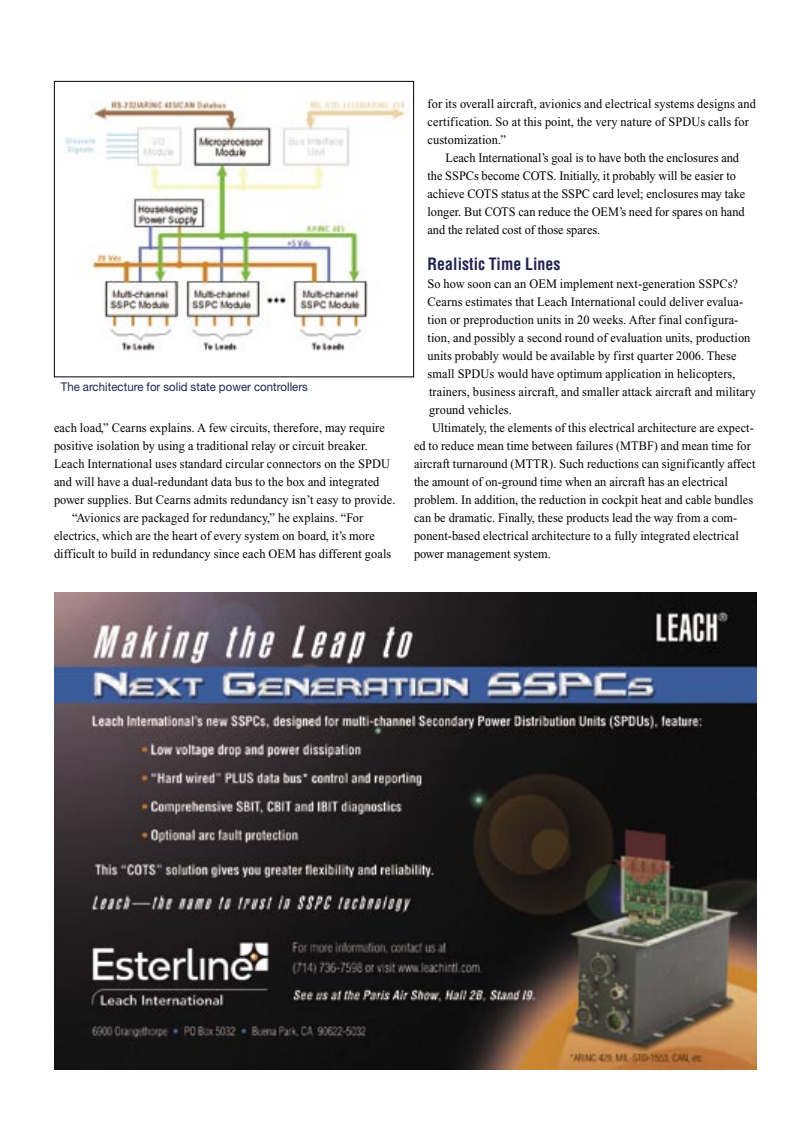
<style>
.page{position:relative;width:810px;height:1134px;background:#fff}
.page>*{position:absolute;margin:0;border:0;box-sizing:border-box;transform-origin:0 0}
.Subhead{font:700 condensed 16.65px "Helvetica";letter-spacing:.005em;color:#212351;scale:.95 1}
.BodyText{font:12.9px/18px "Times New Roman";letter-spacing:.005em;color:#000;scale:.95 1}
.BodyTextFirst{font:12.9px/18px "Times New Roman";letter-spacing:.01em;color:#000;scale:.95 1}
.Sidebartext{font:12px "Helvetica Neue";letter-spacing:.005em;color:#212351;scale:.95 1}
</style>
<div class="page">
<img style="left:54px;top:592px;width:702px;height:477px">
<img style="left:65px;top:99px;width:341px;height:252px">
<div style="left:54px;top:81px;width:360px;height:296px;border:1px solid #000"></div>
<p class="Sidebartext" style="left:61px;top:379px;width:262px">The architecture for solid state power controllers</p>
<p class="BodyText" style="left:54px;top:419px;width:361px">each load,” Cearns explains. A few circuits, therefore, may require positive isolation by using a traditional relay or circuit breaker.<br>Leach International uses standard circular connectors on the SPDU and will have a dual-redundant data bus to the box and integrated power supplies. But Cearns admits redundancy isn’t easy to provide.</p>
<p class="BodyText" style="left:54px;top:509px;width:357px;text-indent:18px">“Avionics are packaged for redundancy,” he explains. “For electrics, which are the heart of every system on board, it’s more difficult to build in redundancy since each OEM has different goals</p>
<p class="BodyText" style="left:428px;top:95px;width:347px">for its overall aircraft, avionics and electrical systems designs and certification. So at this point, the very nature of SPDUs calls for customization.”</p>
<p class="BodyText" style="left:428px;top:149px;width:336px;text-indent:18px">Leach International’s goal is to have both the enclosures and the SSPCs become COTS. Initially, it probably will be easier to achieve COTS status at the SSPC card level; enclosures may take longer. But COTS can reduce the OEM’s need for spares on hand and the related cost of those spares.</p>
<p class="Subhead" style="left:428px;top:253px;width:142px">Realistic Time Lines</p>
<p class="BodyTextFirst" style="left:428px;top:275px;width:347px">So how soon can an OEM implement next-generation SSPCs?<br>Cearns estimates that Leach International could deliver evalua&shy;tion or preproduction units in 20 weeks. After final configura&shy;tion, and possibly a second round of evaluation units, production units probably would be available by first quarter 2006. These small SPDUs would have optimum application in helicopters, trainers, business aircraft, and smaller attack aircraft and military ground vehicles.</p>
<p class="BodyText" style="left:414px;top:419px;width:361px;text-indent:18px">Ultimately, the elements of this electrical architecture are expect&shy;ed to reduce mean time between failures (MTBF) and mean time for aircraft turnaround (MTTR). Such reductions can significantly affect the amount of on-ground time when an aircraft has an electrical problem. In addition, the reduction in cockpit heat and cable bundles can be dramatic. Finally, these products lead the way from a com&shy;ponent-based electrical architecture to a fully integrated electrical power management system.</p>
</div>
